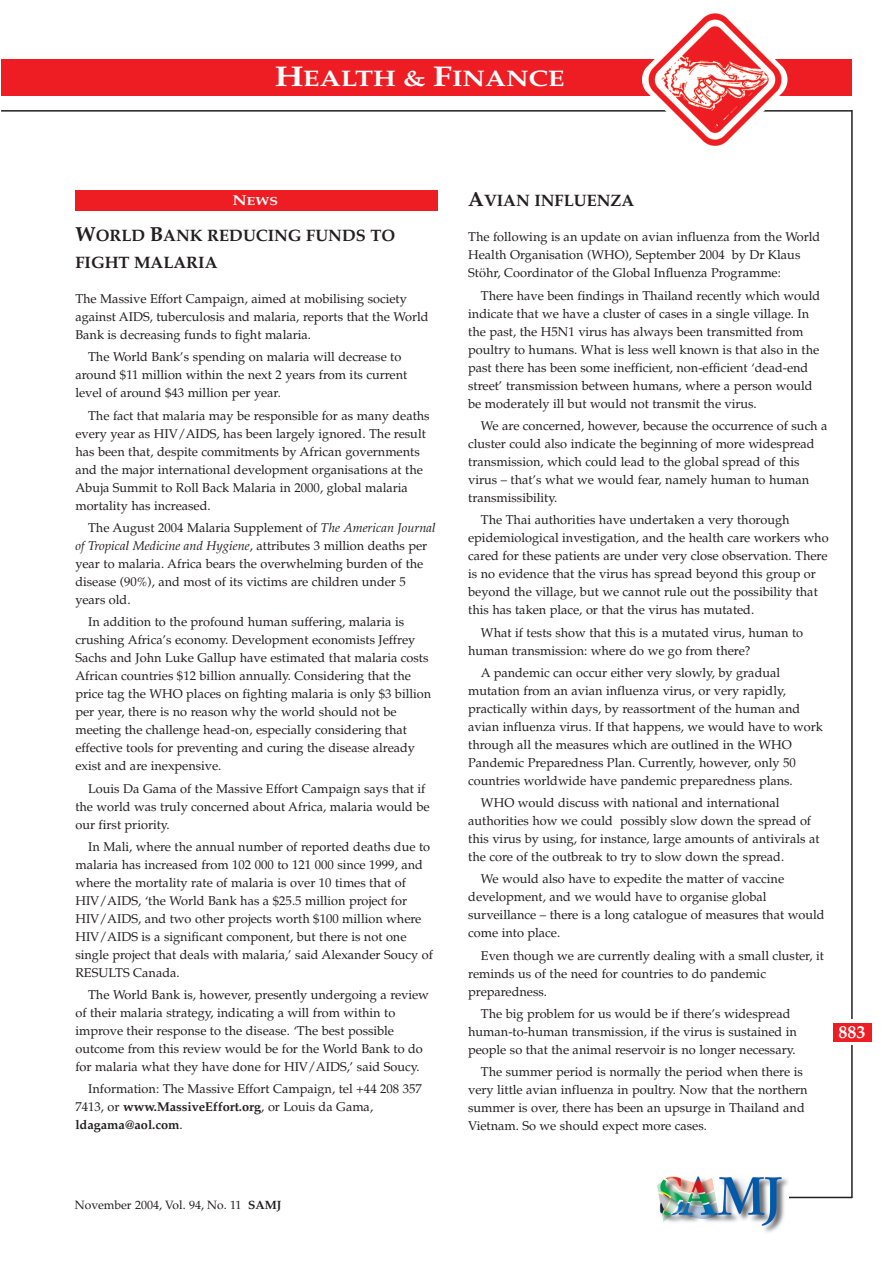
<style>
.page{position:relative;width:893px;height:1262px;background:#fff}
.page>*{position:absolute;margin:0;border:0;box-sizing:border-box;transform-origin:0 0}
.t1{font:700 22.5px "Palatino";color:#fff;scale:1.2 1}
.t2{font:700 18px "Palatino";color:#fff}
.t3{font:700 16.5px/27px "Palatino";color:#231f20}
.t4{font:12.75px/18px "Palatino";color:#231f20}
.t5{font:12px "Palatino";color:#231f20}
.t6{font:700 11.7px "Palatino";color:#fff;scale:1.2 1}
.s1{font-size:28.5px}
.s2{font-size:14.25px}
.s3{font-size:20.25px}
.s4{font-style:italic}
.s5{font-weight:700}
</style>
<div class="page">
<hr style="left:851px;top:110px;width:1px;height:1088px;background:#231f20">
<svg style="left:837px;top:1019px;width:28px;height:26px"></svg>
<hr style="left:788px;top:1196px;width:64px;height:2px;background:#231f20">
<img style="left:657px;top:1176px;width:131px;height:56px">
<div style="left:1px;top:59px;width:850px;height:36px;background:#ee1d23"></div>
<hr style="left:1px;top:110px;width:850px;height:2px;background:#231f20">
<img style="left:642px;top:13px;width:145px;height:133px">
<div style="left:833px;top:1022px;width:38px;height:19px;background:#ee1d23"></div>
<div style="left:75px;top:190px;width:362px;height:21px;background:#ee1d23"></div>
<h1 class="t1" style="left:275px;top:70px;width:243px"><span class="s1">H</span>EALTH &amp; <span class="s1">F</span>INANCE</h1>
<p class="t6" style="left:232px;top:196px;width:39px"><span class="s2">N</span>EWS</p>
<p class="t3" style="left:75px;top:224px;width:321px"><span class="s3">W</span>ORLD <span class="s3">B</span>ANK REDUCING FUNDS TO<br>FIGHT MALARIA</p>
<p class="t4" style="left:75px;top:291px;width:354px">The Massive Effort Campaign, aimed at mobilising society against AIDS, tuberculosis and malaria, reports that the World<br>Bank is decreasing funds to fight malaria.</p>
<p class="t4" style="left:75px;top:349px;width:333px;text-indent:13px">The World Bank’s spending on malaria will decrease to around $11 million within the next 2 years from its current level of around $43 million per year.</p>
<p class="t4" style="left:75px;top:408px;width:356px;text-indent:13px">The fact that malaria may be responsible for as many deaths every year as HIV/AIDS, has been largely ignored. The result has been that, despite commitments by African governments and the major international development organisations at the Abuja Summit to Roll Back Malaria in 2000, global malaria mortality has increased.</p>
<p class="t4" style="left:75px;top:520px;width:362px;text-indent:13px">The August 2004 Malaria Supplement of <span class="s4">The American Journal of Tropical Medicine and Hygiene</span>, attributes 3 million deaths per year to malaria. Africa bears the overwhelming burden of the disease (90%), and most of its victims are children under 5 years old.</p>
<p class="t4" style="left:75px;top:614px;width:357px;text-indent:13px">In addition to the profound human suffering, malaria is crushing Africa’s economy. Development economists Jeffrey Sachs and John Luke Gallup have estimated that malaria costs African countries $12 billion annually. Considering that the price tag the WHO places on fighting malaria is only $3 billion per year, there is no reason why the world should not be meeting the challenge head-on, especially considering that effective tools for preventing and curing the disease already exist and are inexpensive.</p>
<p class="t4" style="left:75px;top:780px;width:356px;text-indent:13px">Louis Da Gama of the Massive Effort Campaign says that if the world was truly concerned about Africa, malaria would be our first priority.</p>
<p class="t4" style="left:75px;top:839px;width:359px;text-indent:13px">In Mali, where the annual number of reported deaths due to malaria has increased from 102 000 to 121 000 since 1999, and where the mortality rate of malaria is over 10 times that of HIV/AIDS, ‘the World Bank has a $25.5 million project for HIV/AIDS, and two other projects worth $100 million where HIV/AIDS is a significant component, but there is not one single project that deals with malaria,’ said Alexander Soucy of RESULTS Canada.</p>
<p class="t4" style="left:75px;top:987px;width:355px;text-indent:13px">The World Bank is, however, presently undergoing a review of their malaria strategy, indicating a will from within to improve their response to the disease. ‘The best possible outcome from this review would be for the World Bank to do for malaria what they have done for HIV/AIDS,’ said Soucy.</p>
<p class="t4" style="left:75px;top:1081px;width:348px;text-indent:13px">Information: The Massive Effort Campaign, tel +44 208 357<br>7413, or <span class="s5">www.MassiveEffort.org</span>, or Louis da Gama, <span class="s5">ldagama@aol.com</span>.</p>
<p class="t5" style="left:75px;top:1200px;width:208px">November 2004, Vol. 94, No. 11 <span class="s5">SAMJ</span></p>
<p class="t3" style="left:468px;top:189px;width:168px"><span class="s3">A</span>VIAN INFLUENZA</p>
<p class="t4" style="left:468px;top:229px;width:354px">The following is an update on avian influenza from the World<br>Health Organisation (WHO), September 2004 by Dr Klaus<br>Stöhr, Coordinator of the Global Influenza Programme:</p>
<p class="t4" style="left:468px;top:288px;width:353px;text-indent:13px">There have been findings in Thailand recently which would indicate that we have a cluster of cases in a single village. In the past, the H5N1 virus has always been transmitted from poultry to humans. What is less well known is that also in the past there has been some inefficient, non-efficient ‘dead-end street’ transmission between humans, where a person would be moderately ill but would not transmit the virus.</p>
<p class="t4" style="left:468px;top:418px;width:361px;text-indent:13px">We are concerned, however, because the occurrence of such a cluster could also indicate the beginning of more widespread transmission, which could lead to the global spread of this virus – that’s what we would fear, namely human to human transmissibility.</p>
<p class="t4" style="left:468px;top:512px;width:362px;text-indent:13px">The Thai authorities have undertaken a very thorough epidemiological investigation, and the health care workers who cared for these patients are under very close observation. There is no evidence that the virus has spread beyond this group or beyond the village, but we cannot rule out the possibility that this has taken place, or that the virus has mutated.</p>
<p class="t4" style="left:468px;top:624px;width:336px;text-indent:13px">What if tests show that this is a mutated virus, human to human transmission: where do we go from there?</p>
<p class="t4" style="left:468px;top:665px;width:356px;text-indent:13px">A pandemic can occur either very slowly, by gradual mutation from an avian influenza virus, or very rapidly, practically within days, by reassortment of the human and avian influenza virus. If that happens, we would have to work through all the measures which are outlined in the WHO Pandemic Preparedness Plan. Currently, however, only 50 countries worldwide have pandemic preparedness plans.</p>
<p class="t4" style="left:468px;top:795px;width:353px;text-indent:13px">WHO would discuss with national and international authorities how we could possibly slow down the spread of this virus by using, for instance, large amounts of antivirals at the core of the outbreak to try to slow down the spread.</p>
<p class="t4" style="left:468px;top:871px;width:358px;text-indent:13px">We would also have to expedite the matter of vaccine development, and we would have to organise global surveillance – there is a long catalogue of measures that would come into place.</p>
<p class="t4" style="left:468px;top:947px;width:357px;text-indent:13px">Even though we are currently dealing with a small cluster, it reminds us of the need for countries to do pandemic preparedness.</p>
<p class="t4" style="left:468px;top:1006px;width:330px;text-align:center">The big problem for us would be if there’s widespread human-to-human transmission, if the virus is sustained in people so that the animal reservoir is no longer necessary.</p>
<p class="t4" style="left:468px;top:1064px;width:341px;text-indent:13px">The summer period is normally the period when there is very little avian influenza in poultry. Now that the northern summer is over, there has been an upsurge in Thailand and Vietnam. So we should expect more cases.</p>
<h2 class="t2" style="left:838px;top:1025px;width:28px">883</h2>
</div>
